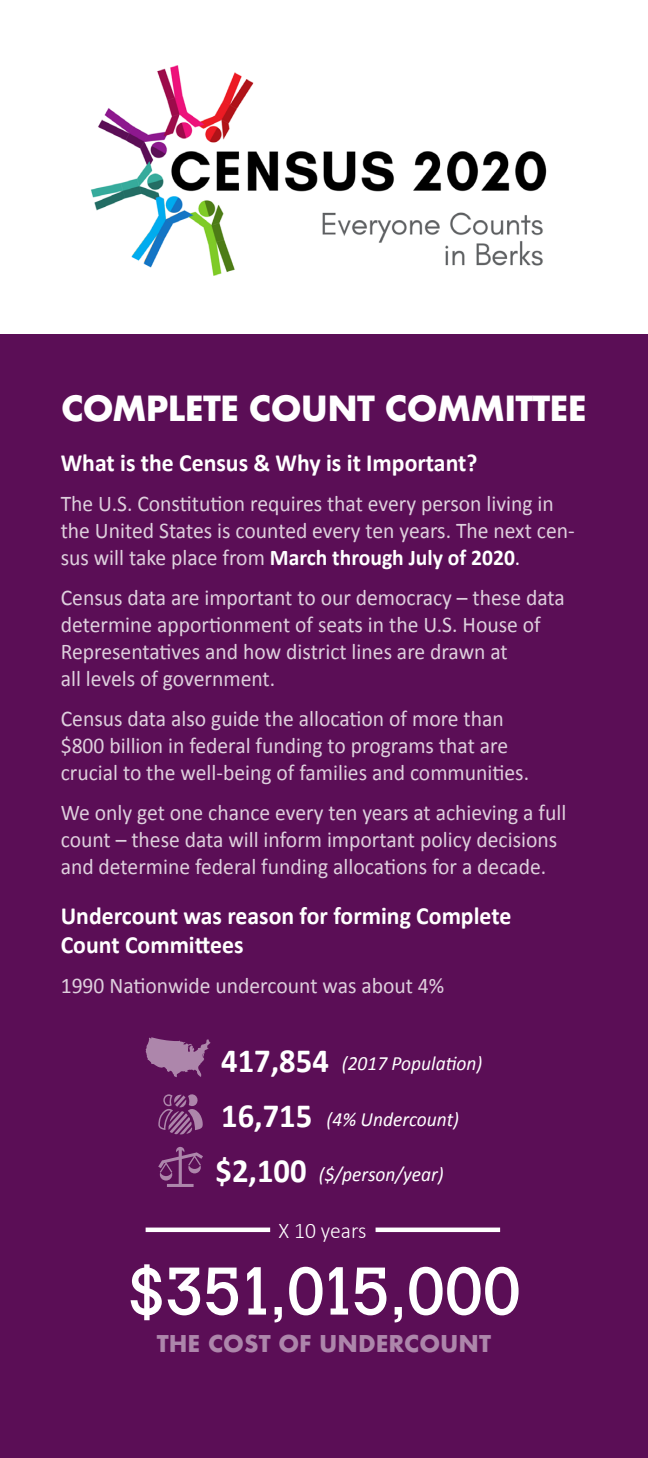
<style>
.page{position:relative;width:648px;height:1458px;background:#fff}
.page>*{position:absolute;margin:0;border:0;box-sizing:border-box;transform-origin:0 0}
.t1{font:66.6px "Calvert";letter-spacing:-.025em;color:#fff;scale:.96 1}
.t2{font:700 33.98px "Calibri";color:#fff;scale:.96 1}
.t3{font:700 33.75px "Futura";letter-spacing:-.025em;color:#fff}
.t4{font:700 24.75px/29.7px "Calibri";color:#fff;scale:.96 1}
.t5{font:22.5px/27px "Calibri";color:#decfdd;scale:.96 1}
.t6{font:700 22.5px "Futura";color:#ad86ab}
.t7{font:300 22.5px "Calibri";color:#fff;scale:.96 1}
.t8{font:italic 20.25px "Calibri";color:#fff;scale:.96 1}
.s1{font-weight:700;color:#fff}
.s2{color:#fff}
</style>
<div class="page">
<div style="left:0;top:335px;width:648px;height:1123px;background:#5b0e56"></div>
<img style="left:90px;top:65px;width:457px;height:211px">
<svg style="left:146px;top:1037px;width:64px;height:40px"></svg>
<svg style="left:158px;top:1094px;width:45px;height:41px"></svg>
<svg style="left:158px;top:1147px;width:45px;height:40px"></svg>
<hr style="left:146px;top:1228px;width:124px;height:4px;background:#fff">
<hr style="left:376px;top:1228px;width:124px;height:4px;background:#fff">
<p class="t3" style="left:61px;top:384px;width:527px">COMPLETE COUNT COMMITTEE</p>
<p class="t4" style="left:61px;top:448px;width:436px">What is the Census &amp; Why is it Important?</p>
<p class="t5" style="left:61px;top:490px;width:537px">The U.S. Constitution requires that every person living in the United States is counted every ten years. The next cen&shy;sus will take place from <span class="s1">March through July of 2020</span><span class="s2">.</span></p>
<p class="t5" style="left:61px;top:584px;width:527px">Census data are important to our democracy – these data determine apportionment of seats in the U.S. House of Representatives and how district lines are drawn at<br>all levels of government.</p>
<p class="t5" style="left:61px;top:705px;width:489px">Census data also guide the allocation of more than $800 billion in federal funding to programs that are crucial to the well-being of families and communities.</p>
<p class="t5" style="left:61px;top:799px;width:528px">We only get one chance every ten years at achieving a full count – these data will inform important policy decisions and determine federal funding allocations for a decade.</p>
<p class="t4" style="left:61px;top:901px;width:471px">Undercount was reason for forming Complete<br>Count Committees</p>
<p class="t5" style="left:61px;top:973px;width:401px">1990 Nationwide undercount was about 4%</p>
<p class="t2" style="left:221px;top:1039px;width:114px">417,854</p>
<p class="t8" style="left:342px;top:1050px;width:148px">(2017 Population)</p>
<p class="t8" style="left:327px;top:1105px;width:140px">(4% Undercount)</p>
<p class="t8" style="left:319px;top:1160px;width:132px">($/person/year)</p>
<p class="t7" style="left:278px;top:1216px;width:93px">X 10 years</p>
<p class="t2" style="left:221px;top:1094px;width:96px">16,715</p>
<p class="t2" style="left:216px;top:1150px;width:96px">$2,100</p>
<p class="t1" style="left:127px;top:1253px;width:412px">$351,015,000</p>
<p class="t6" style="left:157px;top:1327px;width:336px">THE COST OF UNDERCOUNT</p>
</div>
